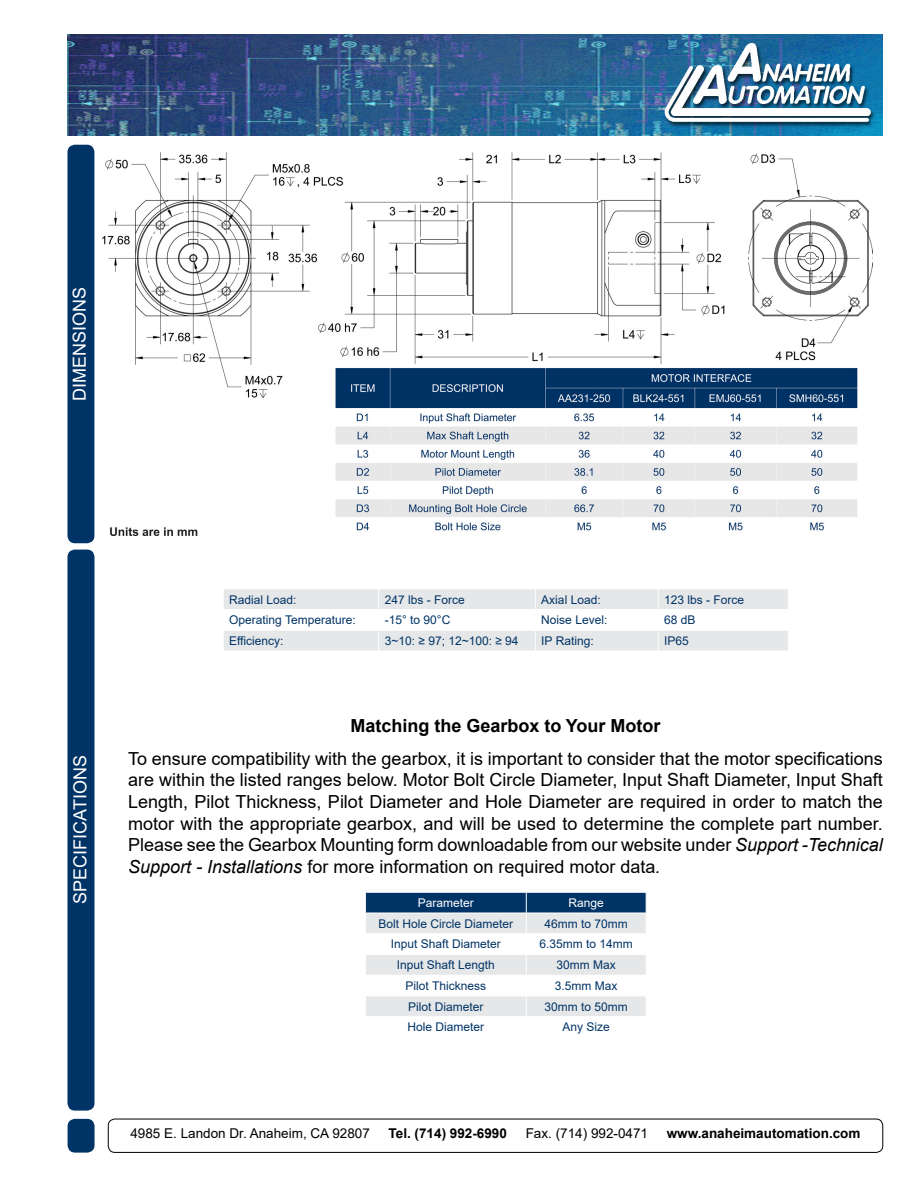
<style>
.page{position:relative;width:918px;height:1188px;background:#fff}
.page>*{position:absolute;margin:0;border:0;box-sizing:border-box;transform-origin:0 0}
.t1{font:18px/21.6px "Arial";color:#000;text-align:justify}
.t2{font:700 18px "Arial";color:#000}
.t3{font:18px "Arial";color:#fff}
.t4{font:13.5px "Arial";color:#000}
.t5{font:700 13.5px "Arial";color:#000}
.t6{font:12px "Arial";color:#036}
.t7{font:12px "Arial";color:#fff}
.s1{font-style:italic}
</style>
<div class="page">
<img style="left:68px;top:35px;width:815px;height:101px">
<div style="left:68px;top:145px;width:26px;height:398px;background:#036;border-radius:7px"></div>
<div style="left:68px;top:145px;width:26px;height:398px;border:2px solid #036;border-radius:7px"></div>
<div style="left:68px;top:1120px;width:26px;height:32px;background:#036;border-radius:7px"></div>
<div style="left:68px;top:1119px;width:27px;height:34px;border:2px solid #036;border-radius:7px"></div>
<div style="left:108px;top:1119px;width:775px;height:34px;border:1px solid #000;border-radius:7px"></div>
<div style="left:68px;top:550px;width:26px;height:560px;background:#036;border-radius:7px"></div>
<div style="left:68px;top:550px;width:26px;height:561px;border:2px solid #036;border-radius:7px"></div>
<svg style="left:224px;top:589px;width:564px;height:62px"></svg>
<svg style="left:365px;top:892px;width:282px;height:124px"></svg>
<img style="left:103px;top:152px;width:769px;height:384px">
<p class="t3" style="left:67px;top:401px;width:116px;rotate:-90deg">DIMENSIONS</p>
<p class="t3" style="left:68px;top:904px;width:150px;rotate:-90deg">SPECIFICATIONS</p>
<p class="t6" style="left:229px;top:591px;width:69px">Radial Load:</p>
<p class="t6" style="left:385px;top:591px;width:82px">247 lbs - Force</p>
<p class="t6" style="left:541px;top:591px;width:61px">Axial Load:</p>
<p class="t6" style="left:664px;top:591px;width:82px">123 lbs - Force</p>
<p class="t6" style="left:229px;top:612px;width:128px">Operating Temperature:</p>
<p class="t6" style="left:385px;top:612px;width:67px">-15° to 90°C</p>
<p class="t6" style="left:541px;top:612px;width:68px">Noise Level:</p>
<p class="t6" style="left:664px;top:612px;width:33px">68 dB</p>
<p class="t6" style="left:229px;top:633px;width:56px">Efficiency:</p>
<p class="t6" style="left:385px;top:633px;width:135px">3~10: ≥ 97; 12~100: ≥ 94</p>
<p class="t6" style="left:541px;top:633px;width:54px">IP Rating:</p>
<p class="t6" style="left:664px;top:633px;width:26px">IP65</p>
<p class="t2" style="left:351px;top:713px;width:311px">Matching the Gearbox to Your Motor</p>
<p class="t1" style="left:128px;top:748px;width:756px">To ensure compatibility with the gearbox, it is important to consider that the motor specifications are within the listed ranges below. Motor Bolt Circle Diameter, Input Shaft Diameter, Input Shaft Length, Pilot Thickness, Pilot Diameter and Hole Diameter are required in order to match the motor with the appropriate gearbox, and will be used to determine the complete part number.<br>Please see the Gearbox Mounting form downloadable from our website under <span class="s1">Support -Technical Support - Installations</span> for more information on required motor data<span class="s1">.</span></p>
<p class="t7" style="left:418px;top:895px;width:58px">Parameter</p>
<p class="t7" style="left:569px;top:895px;width:37px">Range</p>
<p class="t6" style="left:378px;top:915px;width:136px">Bolt Hole Circle Diameter</p>
<p class="t6" style="left:545px;top:915px;width:85px">46mm to 70mm</p>
<p class="t6" style="left:391px;top:936px;width:112px">Input Shaft Diameter</p>
<p class="t6" style="left:540px;top:936px;width:95px">6.35mm to 14mm</p>
<p class="t6" style="left:397px;top:957px;width:100px">Input Shaft Length</p>
<p class="t6" style="left:557px;top:957px;width:61px">30mm Max</p>
<p class="t6" style="left:406px;top:977px;width:82px">Pilot Thickness</p>
<p class="t6" style="left:555px;top:977px;width:64px">3.5mm Max</p>
<p class="t6" style="left:408px;top:998px;width:77px">Pilot Diameter</p>
<p class="t6" style="left:545px;top:998px;width:85px">30mm to 50mm</p>
<p class="t6" style="left:407px;top:1019px;width:78px">Hole Diameter</p>
<p class="t6" style="left:563px;top:1019px;width:49px">Any Size</p>
<p class="t4" style="left:130px;top:1124px;width:241px">4985 E. Landon Dr. Anaheim, CA 92807</p>
<p class="t5" style="left:389px;top:1124px;width:120px">Tel. (714) 992-6990</p>
<p class="t4" style="left:526px;top:1124px;width:124px">Fax. (714) 992-0471</p>
<p class="t5" style="left:667px;top:1124px;width:195px">www.anaheimautomation.com</p>
</div>
